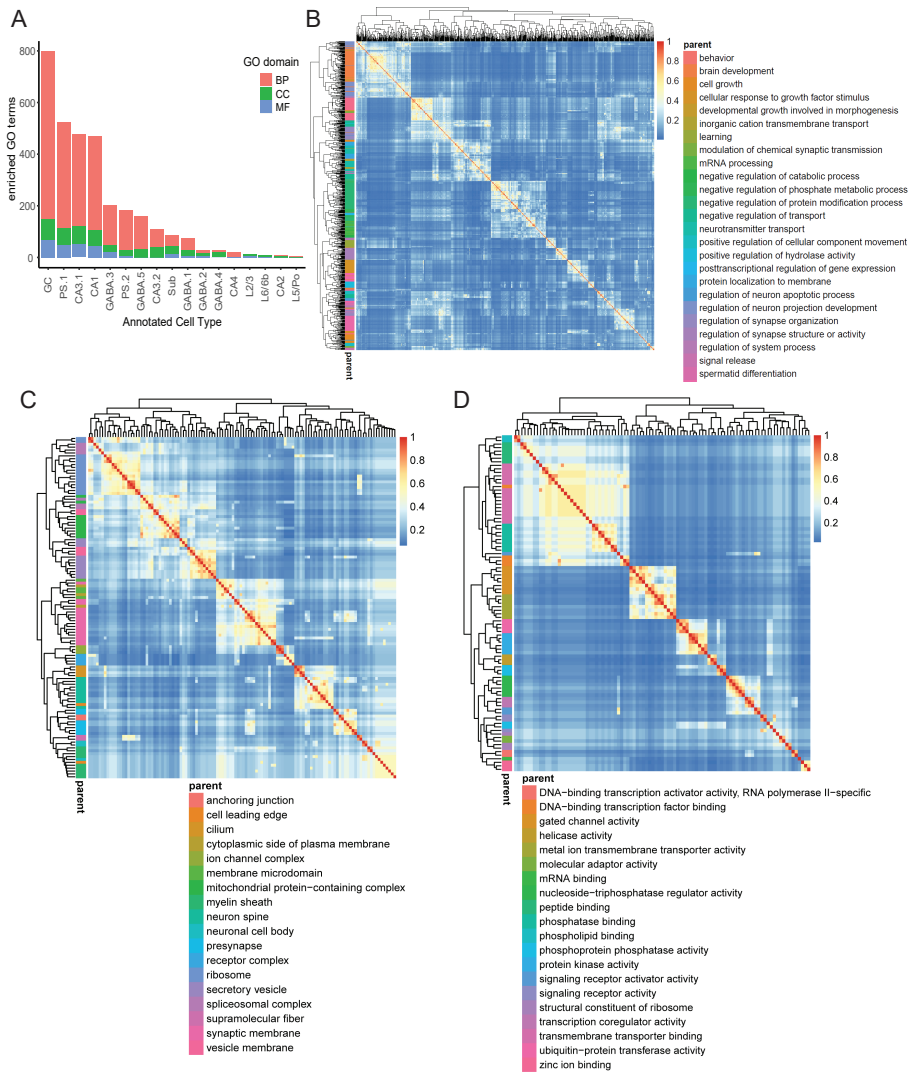
<style>
.page{position:relative;width:918px;height:1080px;background:#fff}
.page>*{position:absolute;margin:0;border:0;box-sizing:border-box;transform-origin:0 0}
.t1{font:23.85px "Arial";color:#231f20}
.t2{font:12.3px "Arial";color:#050504;scale:.89 1}
.t3{font:11.1px "Arial";color:#4d4d4d;scale:.89 1}
.t4{font:11.1px/13.5px "Arial";color:#050504;text-align:justify;scale:.89 1}
.t5{font:10.95px "Arial";color:#050504;scale:1.13 1}
.t6{font:9.9px "Arial";color:#4d4d4d;scale:1.13 1}
</style>
<div class="page">
<div style="left:41px;top:51px;width:14px;height:168px;background:#f2756d"></div>
<div style="left:57px;top:122px;width:14px;height:107px;background:#f2756d"></div>
<div style="left:72px;top:134px;width:14px;height:92px;background:#f2756d"></div>
<div style="left:88px;top:136px;width:14px;height:94px;background:#f2756d"></div>
<div style="left:103px;top:206px;width:14px;height:39px;background:#f2756d"></div>
<div style="left:119px;top:210px;width:14px;height:40px;background:#f2756d"></div>
<div style="left:134px;top:216px;width:14px;height:33px;background:#f2756d"></div>
<div style="left:150px;top:229px;width:14px;height:18px;background:#f2756d"></div>
<div style="left:165px;top:235px;width:14px;height:11px;background:#f2756d"></div>
<div style="left:181px;top:238px;width:14px;height:12px;background:#f2756d"></div>
<svg style="left:196px;top:250px;width:14px;height:4px"></svg>
<hr style="left:212px;top:250px;width:14px;height:3px;background:#f2756d">
<hr style="left:227px;top:253px;width:14px;height:4px;background:#f2756d">
<div style="left:41px;top:219px;width:14px;height:21px;background:#2fb34a"></div>
<div style="left:57px;top:229px;width:14px;height:16px;background:#2fb34a"></div>
<div style="left:72px;top:226px;width:14px;height:19px;background:#2fb34a"></div>
<div style="left:88px;top:230px;width:14px;height:16px;background:#2fb34a"></div>
<div style="left:103px;top:245px;width:14px;height:7px;background:#2fb34a"></div>
<div style="left:119px;top:250px;width:14px;height:6px;background:#2fb34a"></div>
<div style="left:134px;top:249px;width:14px;height:8px;background:#2fb34a"></div>
<div style="left:150px;top:247px;width:14px;height:10px;background:#2fb34a"></div>
<div style="left:165px;top:246px;width:14px;height:8px;background:#2fb34a"></div>
<div style="left:181px;top:250px;width:14px;height:6px;background:#2fb34a"></div>
<hr style="left:212px;top:253px;width:14px;height:4px;background:#2fb34a">
<div style="left:41px;top:240px;width:14px;height:17px;background:#6f93cc"></div>
<div style="left:57px;top:245px;width:14px;height:12px;background:#6f93cc"></div>
<div style="left:72px;top:245px;width:14px;height:12px;background:#6f93cc"></div>
<div style="left:88px;top:246px;width:14px;height:11px;background:#6f93cc"></div>
<div style="left:103px;top:252px;width:14px;height:5px;background:#6f93cc"></div>
<svg style="left:119px;top:256px;width:14px;height:1px"></svg>
<hr style="left:165px;top:254px;width:14px;height:3px;background:#6f93cc">
<svg style="left:181px;top:254px;width:29px;height:3px"></svg>
<svg style="left:227px;top:254px;width:76px;height:4px"></svg>
<hr style="left:38px;top:41px;width:2px;height:227px;background:#050504">
<hr style="left:39px;top:267px;width:267px;height:2px;background:#050504">
<div style="left:260px;top:73px;width:12px;height:13px;background:#f2756d"></div>
<svg style="left:260px;top:86px;width:12px;height:14px"></svg>
<div style="left:261px;top:87px;width:11px;height:13px;background:#2fb34a"></div>
<svg style="left:260px;top:100px;width:12px;height:14px"></svg>
<div style="left:261px;top:101px;width:11px;height:12px;background:#6f93cc"></div>
<img style="left:36px;top:398px;width:388px;height:656px">
<img style="left:463px;top:397px;width:408px;height:675px">
<img style="left:310px;top:7px;width:598px;height:374px">
<h1 class="t1" style="left:11px;top:2px;width:17px">A</h1>
<h1 class="t1" style="left:306px;top:2px;width:17px">B</h1>
<p class="t3" style="left:19px;top:44px;width:20px">800</p>
<p class="t5" style="left:4px;top:201px;width:94px;rotate:-90deg">enriched GO terms</p>
<p class="t3" style="left:19px;top:95px;width:20px">600</p>
<p class="t3" style="left:19px;top:147px;width:20px">400</p>
<p class="t3" style="left:19px;top:199px;width:20px">200</p>
<p class="t2" style="left:243px;top:53px;width:64px">GO domain</p>
<p class="t4" style="left:276px;top:73px;width:17px">BP CC MF</p>
<p class="t3" style="left:28px;top:250px;width:8px">0</p>
<p class="t6" style="left:41px;top:293px;width:16px;rotate:-90deg">GC</p>
<p class="t6" style="left:57px;top:299px;width:23px;rotate:-90deg">PS.1</p>
<p class="t6" style="left:72px;top:304px;width:29px;rotate:-90deg">CA3.1</p>
<p class="t6" style="left:88px;top:297px;width:21px;rotate:-90deg">CA1</p>
<p class="t6" style="left:103px;top:311px;width:37px;rotate:-90deg">GABA.3</p>
<p class="t6" style="left:119px;top:299px;width:23px;rotate:-90deg">PS.2</p>
<p class="t6" style="left:134px;top:311px;width:37px;rotate:-90deg">GABA.5</p>
<p class="t6" style="left:150px;top:304px;width:29px;rotate:-90deg">CA3.2</p>
<p class="t6" style="left:165px;top:296px;width:19px;rotate:-90deg">Sub</p>
<p class="t6" style="left:181px;top:311px;width:37px;rotate:-90deg">GABA.1</p>
<p class="t6" style="left:196px;top:311px;width:37px;rotate:-90deg">GABA.2</p>
<p class="t6" style="left:212px;top:311px;width:37px;rotate:-90deg">GABA.4</p>
<p class="t6" style="left:227px;top:297px;width:21px;rotate:-90deg">CA4</p>
<p class="t6" style="left:243px;top:297px;width:21px;rotate:-90deg">L2/3</p>
<p class="t6" style="left:258px;top:302px;width:26px;rotate:-90deg">L6/6b</p>
<p class="t6" style="left:274px;top:297px;width:21px;rotate:-90deg">CA2</p>
<p class="t6" style="left:289px;top:302px;width:27px;rotate:-90deg">L5/Po</p>
<p class="t2" style="left:123px;top:313px;width:113px">Annotated Cell Type</p>
<h1 class="t1" style="left:20px;top:383px;width:19px">C</h1>
<h1 class="t1" style="left:453px;top:383px;width:19px">D</h1>
</div>
